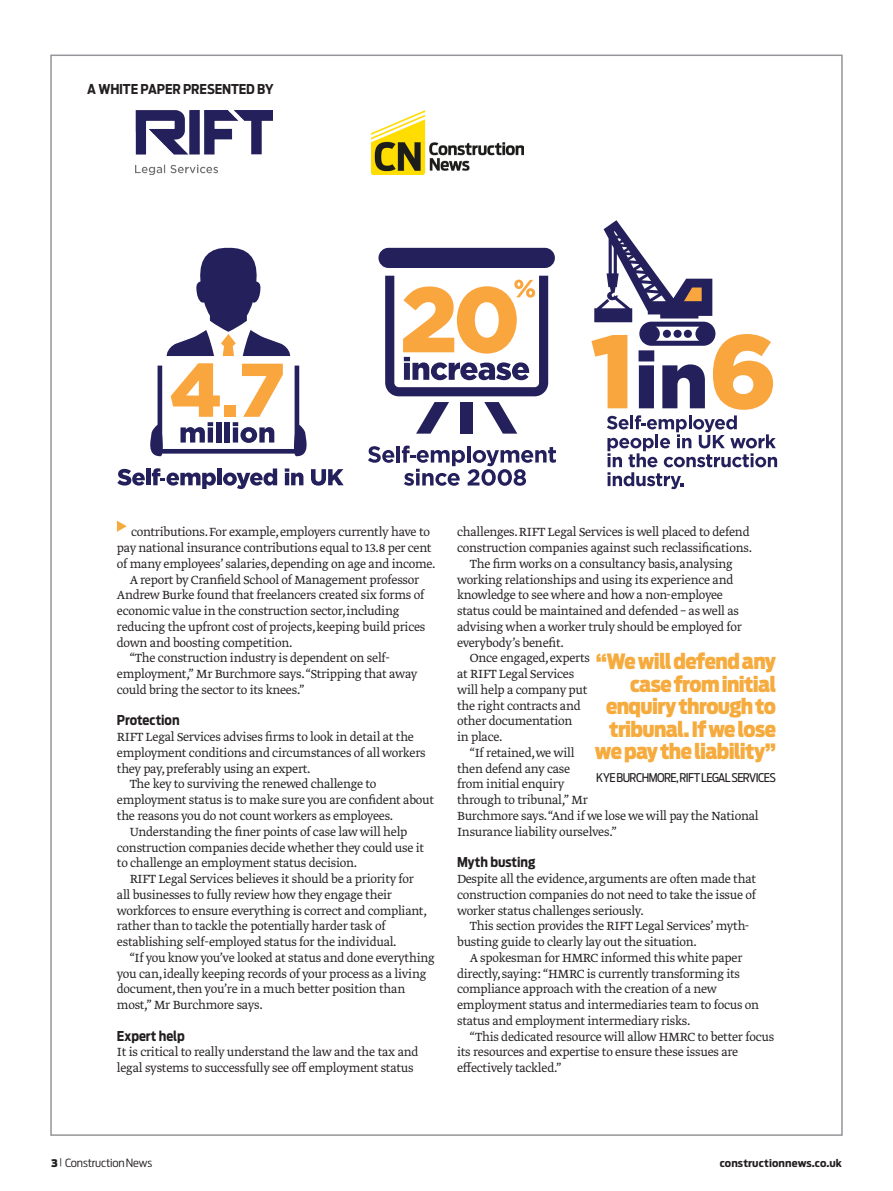
<style>
.page{position:relative;width:893px;height:1191px;background:#fff}
.page>*{position:absolute;margin:0;border:0;box-sizing:border-box;transform-origin:0 0}
.t1{font:900 21px/22.5px "Antenna Cond";letter-spacing:-.03em;color:#f6ab3e;text-align:right}
.Body_copy_-_indent{font:300 13.95px/15.8px "Greta Text";letter-spacing:-.015em;color:#231f20}
.Body_copy_-_full_out{font:300 13.95px/15.8px "Greta Text";letter-spacing:-.015em;color:#231f20}
.Body_-_crosshead{font:700 13.5px "Antenna Cond";letter-spacing:-.005em;color:#231f20}
.Quote_-_reference{font:12px "Antenna Cond";letter-spacing:-.045em;color:#231f20}
.t2{font:300 11.25px "Antenna Cond";letter-spacing:-.015em;color:#231f20;scale:1.1 1}
.t3{font:700 10.5px "Antenna Cond";letter-spacing:.01em;color:#231f20;scale:1.1 1}
.s1{font-weight:900;font-size:10.5px}
.s2{font-size:9px}
</style>
<div class="page">
<img style="left:371px;top:110px;width:153px;height:64px">
<img style="left:135px;top:111px;width:138px;height:63px">
<svg style="left:117px;top:520px;width:10px;height:12px"></svg>
<svg style="left:167px;top:247px;width:123px;height:109px"></svg>
<svg style="left:150px;top:363px;width:157px;height:93px"></svg>
<svg style="left:368px;top:446px;width:26px;height:17px"></svg>
<hr style="left:396px;top:446px;width:4px;height:16px;background:#24205c">
<div style="left:460px;top:402px;width:13px;height:31px;background:#24205c"></div>
<svg style="left:416px;top:402px;width:33px;height:31px"></svg>
<svg style="left:484px;top:402px;width:33px;height:31px"></svg>
<div style="left:378px;top:248px;width:177px;height:20px;background:#24205c;border-radius:10px"></div>
<svg style="left:385px;top:276px;width:163px;height:120px"></svg>
<svg style="left:117px;top:469px;width:28px;height:16px"></svg>
<div style="left:146px;top:468px;width:5px;height:17px;background:#24205c"></div>
<div style="left:217px;top:468px;width:5px;height:17px;background:#24205c"></div>
<svg style="left:223px;top:468px;width:54px;height:21px"></svg>
<svg style="left:285px;top:468px;width:18px;height:17px"></svg>
<svg style="left:311px;top:469px;width:33px;height:16px"></svg>
<svg style="left:591px;top:220px;width:186px;height:269px"></svg>
<svg style="left:402px;top:445px;width:154px;height:41px"></svg>
<svg style="left:152px;top:468px;width:64px;height:21px"></svg>
<p class="Body_-_crosshead" style="left:87px;top:81px;width:188px">A WHITE PAPER PRESENTED BY</p>
<p class="Body_copy_-_indent" style="left:117px;top:525px;width:320px;text-indent:14px">contributions. For example, employers currently have to pay national insurance contributions equal to 13.8 per cent of many employees’ salaries, depending on age and income.</p>
<p class="Body_copy_-_indent" style="left:117px;top:572px;width:310px;text-indent:13px">A report by Cranfield School of Management professor Andrew Burke found that freelancers created six forms of economic value in the construction sector, including reducing the upfront cost of projects, keeping build prices down and boosting competition.</p>
<p class="Body_copy_-_indent" style="left:117px;top:651px;width:302px;text-indent:13px">“The construction industry is dependent on self&shy;employment,” Mr Burchmore says. “Stripping that away could bring the sector to its knees.”</p>
<p class="Body_-_crosshead" style="left:117px;top:712px;width:64px">Protection</p>
<p class="Body_copy_-_full_out" style="left:117px;top:730px;width:310px">RIFT Legal Services advises firms to look in detail at the employment conditions and circumstances of all workers they pay, preferably using an expert.</p>
<p class="Body_copy_-_indent" style="left:117px;top:777px;width:319px;text-indent:13px">The key to surviving the renewed challenge to employment status is to make sure you are confident about the reasons you do not count workers as employees.</p>
<p class="Body_copy_-_indent" style="left:117px;top:824px;width:309px;text-indent:13px">Understanding the finer points of case law will help construction companies decide whether they could use it to challenge an employment status decision.</p>
<p class="Body_copy_-_indent" style="left:117px;top:871px;width:312px;text-indent:13px">RIFT Legal Services believes it should be a priority for all businesses to fully review how they engage their workforces to ensure everything is correct and compliant, rather than to tackle the potentially harder task of establishing self-employed status for the individual.</p>
<p class="Body_copy_-_indent" style="left:117px;top:950px;width:319px;text-indent:13px">“If you know you’ve looked at status and done everything you can, ideally keeping records of your process as a living document, then you’re in a much better position than most,” Mr Burchmore says.</p>
<p class="Body_-_crosshead" style="left:117px;top:1027px;width:69px">Expert help</p>
<p class="Body_copy_-_full_out" style="left:117px;top:1045px;width:303px">It is critical to really understand the law and the tax and legal systems to successfully see off employment status</p>
<p class="Body_copy_-_full_out" style="left:457px;top:525px;width:296px">challenges. RIFT Legal Services is well placed to defend construction companies against such reclassifications.</p>
<p class="Body_copy_-_indent" style="left:457px;top:556px;width:286px;text-indent:13px">The firm works on a consultancy basis, analysing working relationships and using its experience and knowledge to see where and how a non-employee status could be maintained and defended – as well as advising when a worker truly should be employed for everybody’s benefit.</p>
<p class="Body_copy_-_indent" style="left:457px;top:651px;width:134px;text-indent:13px">Once engaged, experts at RIFT Legal Services will help a company put the right contracts and other documentation<br>in place.</p>
<p class="Body_copy_-_indent" style="left:457px;top:745px;width:303px;text-indent:13px">“If retained,we will<br>then defend any case<br>from initial enquiry<br>through to tribunal,” Mr<br>Burchmore says. “And if we lose we will pay the National<br>Insurance liability ourselves.”</p>
<p class="Body_-_crosshead" style="left:457px;top:854px;width:80px">Myth busting</p>
<p class="Body_copy_-_full_out" style="left:457px;top:871px;width:300px;text-align:justify">Despite all the evidence, arguments are often made that construction companies do not need to take the issue of worker status challenges seriously.</p>
<p class="Body_copy_-_indent" style="left:457px;top:919px;width:294px;text-indent:13px">This section provides the RIFT Legal Services’ myth&shy;busting guide to clearly lay out the situation.</p>
<p class="Body_copy_-_indent" style="left:457px;top:950px;width:303px;text-indent:13px">A spokesman for HMRC informed this white paper directly, saying: “HMRC is currently transforming its compliance approach with the creation of a new employment status and intermediaries team to focus on status and employment intermediary risks.</p>
<p class="Body_copy_-_indent" style="left:457px;top:1029px;width:318px;text-indent:13px">“This dedicated resource will allow HMRC to better focus its resources and expertise to ensure these issues are effectively tackled.”</p>
<p class="t1" style="left:595px;top:650px;width:183px">“We will defend any case from initial enquiry through to tribunal. If we lose we pay the liability”</p>
<p class="Quote_-_reference" style="left:596px;top:770px;width:181px">KYE BURCHMORE, RIFT LEGAL SERVICES</p>
<p class="t2" style="left:51px;top:1155px;width:93px"><span class="s1">3</span> <span class="s2">|</span> Construction News</p>
<p class="t3" style="left:720px;top:1156px;width:113px">constructionnews.co.uk</p>
</div>
